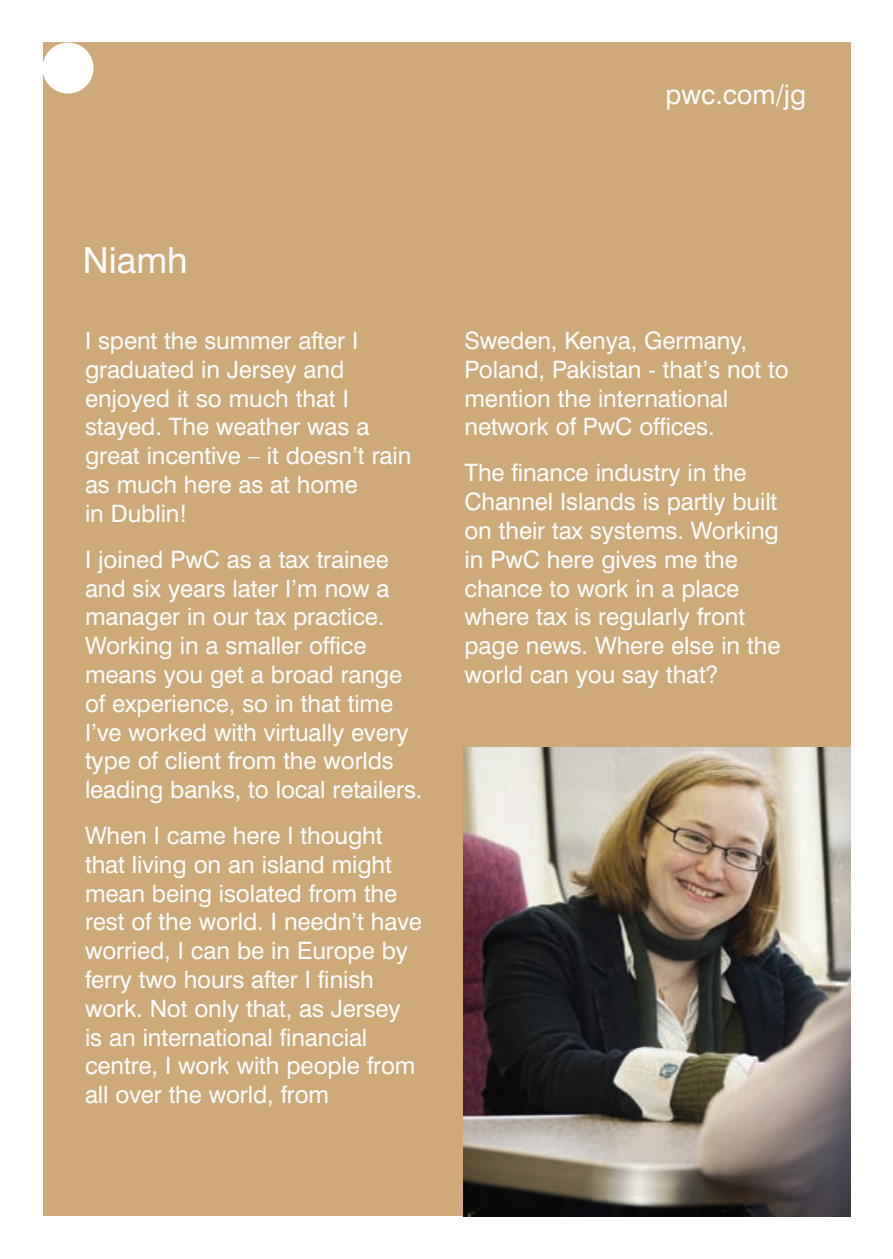
<style>
.page{position:relative;width:893px;height:1259px;background:#fff}
.page>*{position:absolute;margin:0;border:0;box-sizing:border-box;transform-origin:0 0}
.t1{font:36px "Swiss 721 BT";color:#fff}
.t2{font:27px "Swiss 721 BT";color:#fff}
.t3{font:24px/28.8px "Swiss 721 BT";letter-spacing:-.005em;color:#fff}
</style>
<div class="page">
<div style="left:43px;top:43px;width:807px;height:1173px;background:#ceaa78"></div>
<div style="left:43px;top:43px;width:51px;height:51px;background:#fff;border-radius:50%"></div>
<img style="left:463px;top:747px;width:387px;height:469px">
<p class="t2" style="left:665px;top:85px;width:142px">pwc.com/jg</p>
<h1 class="t1" style="left:83px;top:247px;width:106px">Niamh</h1>
<p class="t3" style="left:85px;top:328px;width:328px">I spent the summer after I graduated in Jersey and enjoyed it so much that I stayed. The weather was a great incentive – it doesn’t rain as much here as at home<br>in Dublin!</p>
<p class="t3" style="left:85px;top:547px;width:339px">I joined PwC as a tax trainee and six years later I’m now a manager in our tax practice.<br>Working in a smaller office means you get a broad range of experience, so in that time<br>I’ve worked with virtually every type of client from the worlds leading banks, to local retailers.</p>
<p class="t3" style="left:85px;top:823px;width:338px">When I came here I thought that living on an island might mean being isolated from the rest of the world. I needn’t have worried, I can be in Europe by ferry two hours after I finish work. Not only that, as Jersey is an international financial centre, I work with people from all over the world, from</p>
<p class="t3" style="left:464px;top:328px;width:326px">Sweden, Kenya, Germany,<br>Poland, Pakistan - that’s not to mention the international network of PwC offices.</p>
<p class="t3" style="left:464px;top:461px;width:317px">The finance industry in the<br>Channel Islands is partly built on their tax systems. Working in PwC here gives me the chance to work in a place where tax is regularly front page news. Where else in the world can you say that?</p>
</div>
